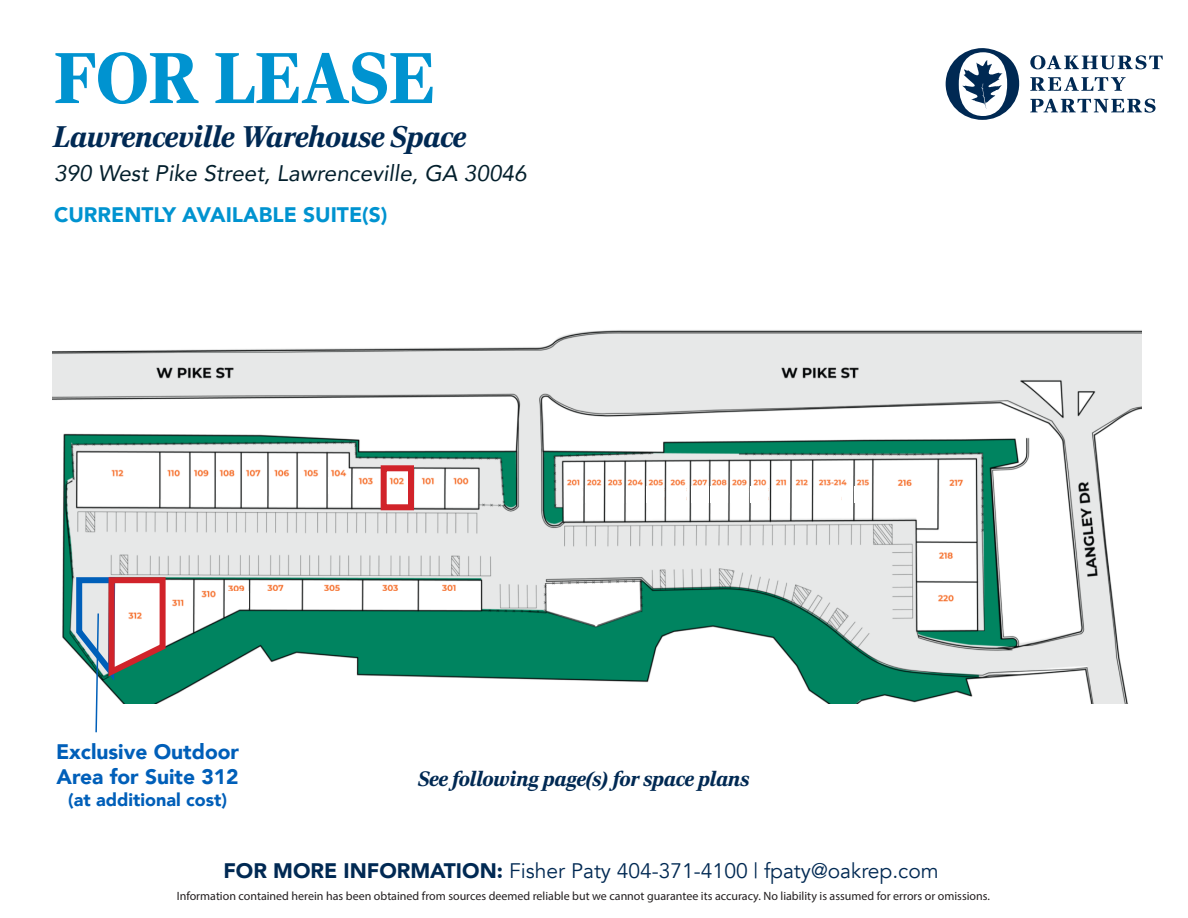
<style>
.page{position:relative;width:1188px;height:918px;background:#fff}
.page>*{position:absolute;margin:0;border:0;box-sizing:border-box;transform-origin:0 0}
.t1{font:900 72px "Rocky";color:#0093d0}
.t2{font:italic 900 30px "Rocky";color:#002953}
.t3{font:italic 22.5px "Avenir";color:#031f2c}
.t4{font:21px "Avenir";color:#002953}
.t5{font:italic 900 21px "Rocky";color:#002953}
.t6{font:900 21px/25.2px "Avenir";color:#005fb9}
.t7{font:900 21px "Avenir";color:#0093d0}
.t8{font:900 18px "Avenir";color:#005fb9}
.t9{font:12px "Myriad Pro";color:#231f20}
.s1{font-weight:900}
</style>
<div class="page">
<img style="left:52px;top:330px;width:1089px;height:373px">
<svg style="left:946px;top:48px;width:73px;height:72px"></svg>
<svg style="left:1030px;top:55px;width:133px;height:14px"></svg>
<svg style="left:1030px;top:77px;width:96px;height:14px"></svg>
<svg style="left:1030px;top:99px;width:126px;height:14px"></svg>
<svg style="left:73px;top:574px;width:96px;height:159px"></svg>
<div style="left:107px;top:478px;width:23px;height:16px;background:#fff"></div>
<div style="left:162px;top:478px;width:23px;height:16px;background:#fff"></div>
<div style="left:191px;top:478px;width:22px;height:16px;background:#fff"></div>
<div style="left:216px;top:478px;width:22px;height:16px;background:#fff"></div>
<div style="left:243px;top:478px;width:23px;height:16px;background:#fff"></div>
<div style="left:270px;top:478px;width:22px;height:16px;background:#fff"></div>
<div style="left:300px;top:478px;width:22px;height:16px;background:#fff"></div>
<div style="left:328px;top:478px;width:23px;height:16px;background:#fff"></div>
<div style="left:356px;top:486px;width:22px;height:16px;background:#fff"></div>
<div style="left:387px;top:486px;width:23px;height:16px;background:#fff"></div>
<div style="left:416px;top:486px;width:22px;height:16px;background:#fff"></div>
<div style="left:449px;top:486px;width:23px;height:16px;background:#fff"></div>
<div style="left:564px;top:486px;width:18px;height:16px;background:#fff"></div>
<div style="left:585px;top:486px;width:18px;height:16px;background:#fff"></div>
<div style="left:606px;top:486px;width:18px;height:16px;background:#fff"></div>
<div style="left:626px;top:486px;width:18px;height:16px;background:#fff"></div>
<div style="left:646px;top:486px;width:18px;height:16px;background:#fff"></div>
<div style="left:668px;top:486px;width:18px;height:16px;background:#fff"></div>
<div style="left:691px;top:486px;width:17px;height:16px;background:#fff"></div>
<div style="left:710px;top:486px;width:17px;height:16px;background:#fff"></div>
<div style="left:731px;top:486px;width:17px;height:16px;background:#fff"></div>
<div style="left:751px;top:486px;width:17px;height:16px;background:#fff"></div>
<div style="left:772px;top:486px;width:17px;height:16px;background:#fff"></div>
<div style="left:792px;top:486px;width:19px;height:16px;background:#fff"></div>
<div style="left:822px;top:486px;width:19px;height:16px;background:#fff"></div>
<div style="left:854px;top:486px;width:16px;height:16px;background:#fff"></div>
<div style="left:893px;top:486px;width:25px;height:16px;background:#fff"></div>
<div style="left:945px;top:486px;width:25px;height:16px;background:#fff"></div>
<div style="left:933px;top:560px;width:25px;height:16px;background:#fff"></div>
<div style="left:933px;top:602px;width:25px;height:16px;background:#fff"></div>
<div style="left:436px;top:591px;width:26px;height:16px;background:#fff"></div>
<div style="left:378px;top:591px;width:25px;height:16px;background:#fff"></div>
<div style="left:320px;top:591px;width:25px;height:16px;background:#fff"></div>
<div style="left:263px;top:591px;width:25px;height:16px;background:#fff"></div>
<div style="left:225px;top:591px;width:23px;height:16px;background:#fff"></div>
<div style="left:197px;top:599px;width:23px;height:17px;background:#fff"></div>
<div style="left:166px;top:608px;width:24px;height:16px;background:#fff"></div>
<div style="left:123px;top:620px;width:23px;height:16px;background:#fff"></div>
<div style="left:381px;top:465px;width:33px;height:45px;border:6px solid #d1232a"></div>
<p class="t1" style="left:54px;top:35px;width:383px">FOR LEASE</p>
<p class="t2" style="left:54px;top:119px;width:414px">Lawrenceville Warehouse Space</p>
<p class="t3" style="left:54px;top:159px;width:474px">390 West Pike Street, Lawrenceville, GA 30046</p>
<p class="t7" style="left:54px;top:197px;width:335px">CURRENTLY AVAILABLE SUITE(S)</p>
<p class="t6" style="left:56px;top:738px;width:185px">Exclusive Outdoor<br>Area for Suite 312</p>
<p class="t8" style="left:68px;top:784px;width:160px">(at additional cost)</p>
<p class="t5" style="left:418px;top:767px;width:333px">See following page(s) for space plans</p>
<p class="t4" style="left:224px;top:858px;width:717px"><span class="s1">FOR MORE INFORMATION:</span> Fisher Paty 404-371-4100 | fpaty@oakrep.com</p>
<p class="t9" style="left:177px;top:889px;width:815px">Information contained herein has been obtained from sources deemed reliable but we cannot guarantee its accuracy. No liability is assumed for errors or omissions.</p>
</div>
